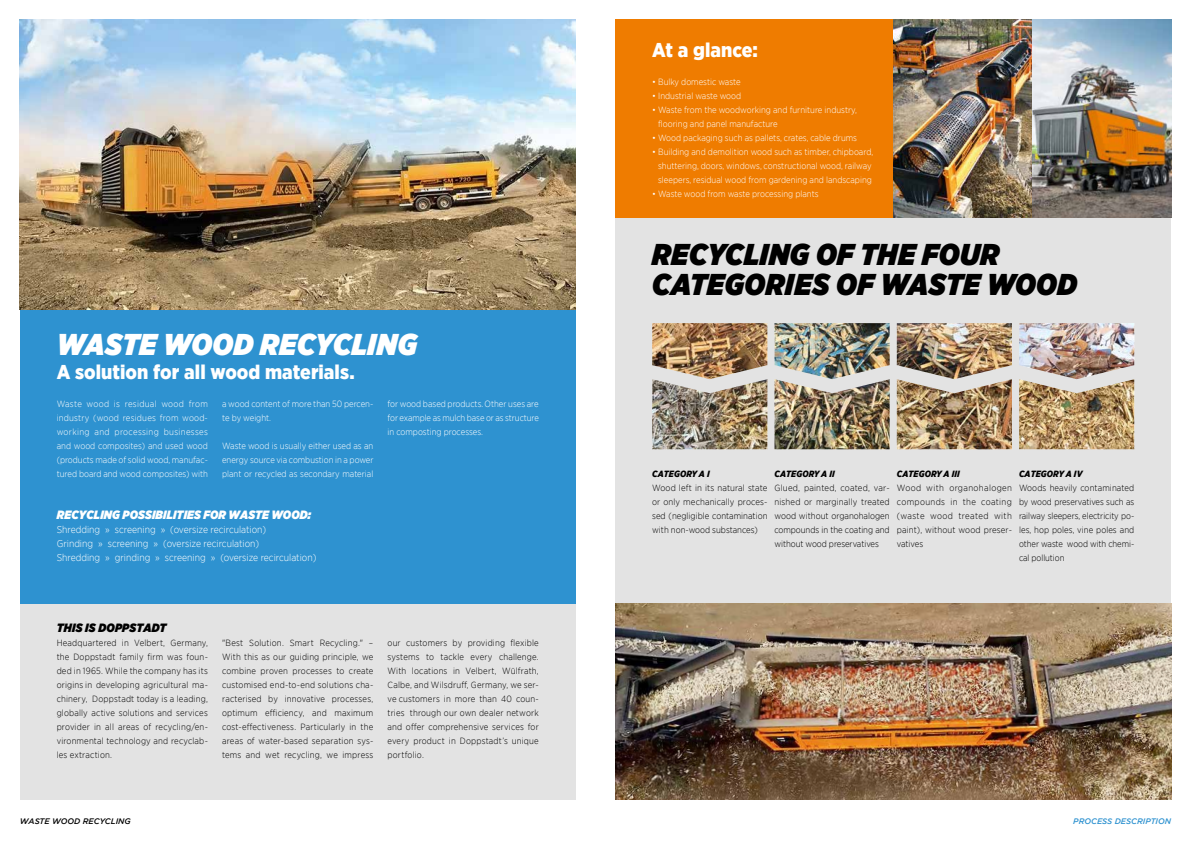
<style>
.page{position:relative;width:1191px;height:842px;background:#fff}
.page>*{position:absolute;margin:0;border:0;box-sizing:border-box;transform-origin:0 0}
.t1{font:italic 900 30px/30px "Gotham Narrow";letter-spacing:.01em;color:#000}
.t2{font:italic 900 30px "Gotham Narrow";letter-spacing:.005em;color:#fff}
.t3{font:900 20px "Gotham Narrow";letter-spacing:.005em;color:#fff}
.t4{font:italic 900 12px "Gotham Narrow";letter-spacing:.01em;color:#fff}
.t5{font:italic 900 12px "Gotham Narrow";letter-spacing:.02em;color:#000}
.t6{font:300 10px/14px "Gotham Narrow";color:#fff}
.t7{font:300 9px/14px "Gotham Narrow";letter-spacing:.005em;color:#000;text-align:justify}
.t8{font:300 9px/14px "Gotham Narrow";color:#fff;text-align:justify}
.t9{font:italic 900 9px "Gotham Narrow";letter-spacing:.01em;color:#000}
.t10{font:italic 500 8px "Gotham";color:#000}
.t11{font:italic 500 8px "Gotham";color:#2e92d0}
</style>
<div class="page">
<div style="left:615px;top:20px;width:556px;height:780px;background:#e3e3e3"></div>
<div style="left:20px;top:603px;width:555px;height:197px;background:#e3e3e3"></div>
<div style="left:20px;top:309px;width:555px;height:294px;background:#2e92d0"></div>
<div style="left:615px;top:20px;width:278px;height:198px;background:#ef7c00"></div>
<img style="left:20px;top:20px;width:555px;height:289px">
<img style="left:615px;top:603px;width:556px;height:197px">
<img style="left:893px;top:20px;width:139px;height:198px">
<img style="left:1032px;top:20px;width:139px;height:198px">
<img style="left:774px;top:323px;width:115px;height:126px">
<img style="left:896px;top:323px;width:116px;height:126px">
<img style="left:1019px;top:323px;width:115px;height:126px">
<img style="left:652px;top:323px;width:115px;height:126px">
<h2 class="t3" style="left:652px;top:36px;width:107px">At a glance:</h2>
<p class="t8" style="left:652px;top:74px;width:90px">• Bulky domestic waste</p>
<p class="t8" style="left:652px;top:88px;width:90px">• Industrial waste wood</p>
<p class="t8" style="left:658px;top:102px;width:200px;text-indent:-6px">• Waste from the woodworking and furniture industry, flooring and panel manufacture</p>
<p class="t8" style="left:652px;top:130px;width:206px">• Wood packaging such as pallets, crates, cable drums</p>
<p class="t8" style="left:652px;top:144px;width:222px;text-align:center">• Building and demolition wood such as timber, chipboard, shuttering, doors, windows, constructional wood, railway sleepers, residual wood from gardening and landscaping</p>
<p class="t8" style="left:652px;top:187px;width:168px">• Waste wood from waste processing plants</p>
<h1 class="t2" style="left:57px;top:324px;width:362px">WASTE WOOD RECYCLING</h1>
<h2 class="t3" style="left:57px;top:359px;width:299px">A solution for all wood materials.</h2>
<p class="t8" style="left:57px;top:397px;width:153px">Waste wood is residual wood from industry (wood residues from wood&shy;working and processing businesses and wood composites) and used wood (products made of solid wood, manufac&shy;tured board and wood composites) with</p>
<p class="t8" style="left:387px;top:397px;width:153px">for wood based products. Other uses are for example as mulch base or as structure in composting processes.</p>
<p class="t8" style="left:222px;top:397px;width:153px">a wood content of more than 50 percen&shy;te by weight.</p>
<p class="t8" style="left:222px;top:439px;width:153px">Waste wood is usually either used as an energy source via combustion in a power plant or recycled as secondary material</p>
<h3 class="t4" style="left:57px;top:507px;width:256px">RECYCLING POSSIBILITIES FOR WASTE WOOD:</h3>
<p class="t6" style="left:57px;top:523px;width:261px">Shredding » screening » (oversize recirculation)<br>Grinding » screening » (oversize recirculation)<br>Shredding » grinding » screening » (oversize recirculation)</p>
<h3 class="t5" style="left:57px;top:619px;width:111px">THIS IS DOPPSTADT</h3>
<p class="t7" style="left:57px;top:635px;width:153px">Headquartered in Velbert, Germany, the Doppstadt family firm was foun&shy;ded in 1965. While the company has its origins in developing agricultural ma&shy;chinery, Doppstadt today is a leading, globally active solutions and services provider in all areas of recycling/en&shy;vironmental technology and recyclab&shy;les extraction.</p>
<p class="t7" style="left:222px;top:635px;width:153px">"Best Solution. Smart Recycling." – With this as our guiding principle, we combine proven processes to create customised end-to-end solutions cha&shy;racterised by innovative processes, optimum efficiency, and maximum cost-effectiveness. Particularly in the areas of water-based separation sys&shy;tems and wet recycling, we impress</p>
<p class="t7" style="left:387px;top:635px;width:153px">our customers by providing flexible systems to tackle every challenge.<br>With locations in Velbert, Wülfrath, Calbe, and Wilsdruff, Germany, we ser&shy;ve customers in more than 40 coun&shy;tries through our own dealer network and offer comprehensive services for every product in Doppstadt’s unique portfolio.</p>
<h1 class="t1" style="left:652px;top:239px;width:426px">RECYCLING OF THE FOUR<br>CATEGORIES OF WASTE WOOD</h1>
<p class="t9" style="left:652px;top:468px;width:59px">CATEGORY A I</p>
<p class="t9" style="left:774px;top:468px;width:62px">CATEGORY A II</p>
<p class="t9" style="left:896px;top:468px;width:64px">CATEGORY A III</p>
<p class="t9" style="left:1019px;top:468px;width:65px">CATEGORY A IV</p>
<p class="t7" style="left:652px;top:481px;width:117px">Wood left in its natural state or only mechanically proces&shy;sed (negligible contamination with non-wood substances)</p>
<p class="t7" style="left:774px;top:481px;width:117px">Glued, painted, coated, var&shy;nished or marginally treated wood without organohalogen compounds in the coating and without wood preservatives</p>
<p class="t7" style="left:896px;top:481px;width:117px">Wood with organohalogen compounds in the coating (waste wood treated with paint), without wood preser&shy;vatives</p>
<p class="t7" style="left:1019px;top:481px;width:117px">Woods heavily contaminated by wood preservatives such as railway sleepers, electricity po&shy;les, hop poles, vine poles and other waste wood with chemi&shy;cal pollution</p>
<p class="t10" style="left:20px;top:816px;width:112px">WASTE WOOD RECYCLING</p>
<p class="t11" style="left:1073px;top:816px;width:99px">PROCESS DESCRIPTION</p>
</div>
